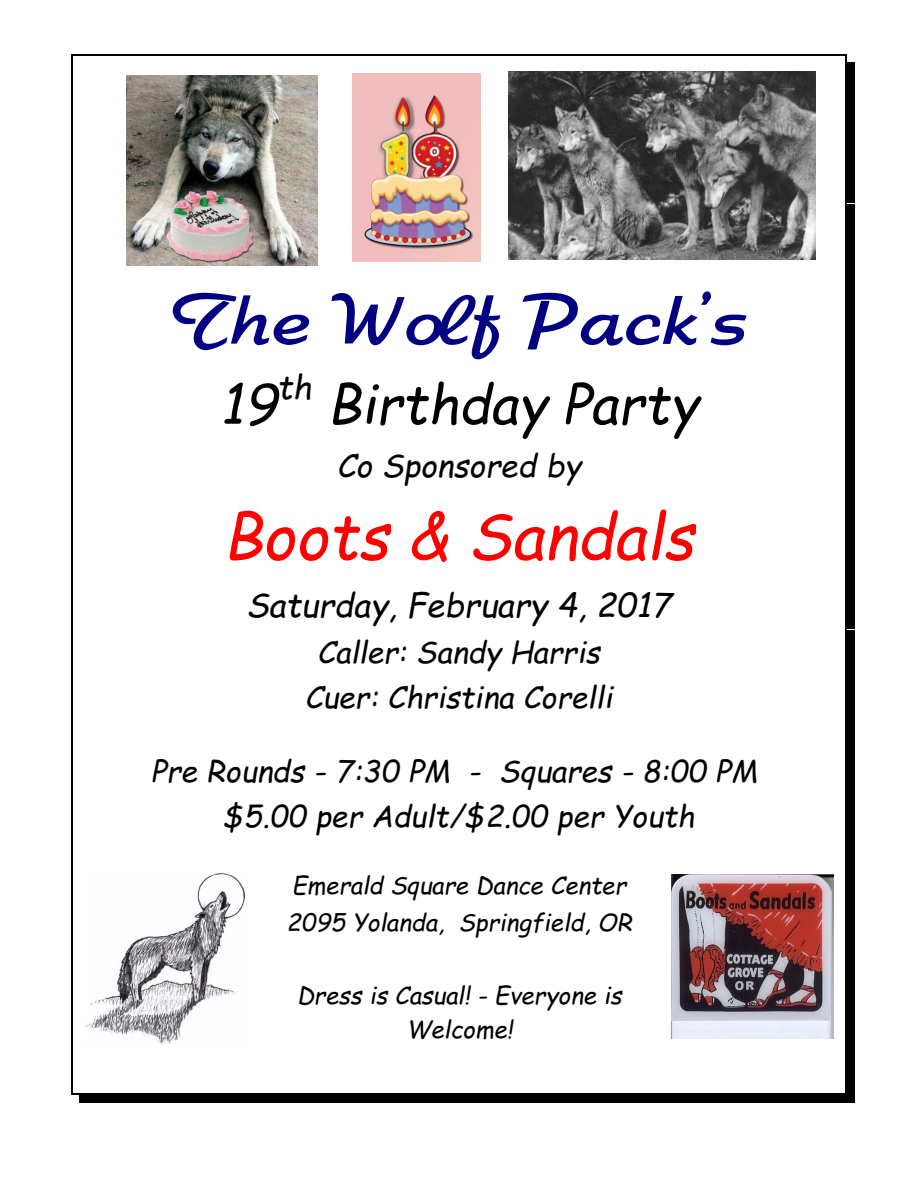
<style>
.page{position:relative;width:918px;height:1188px;background:#fff}
.page>*{position:absolute;margin:0;border:0;box-sizing:border-box;transform-origin:0 0}
.t1{font:italic 72px "Chroma SSK";color:#000080}
.t2{font:italic 63px "Comic Sans MS";color:#f00}
.t3{font:italic 54px "Comic Sans MS";color:#000}
.t4{font:italic 33px "Comic Sans MS";color:#000}
.t5{font:italic 31.5px "Comic Sans MS";color:#000}
.t6{font:italic 30px/45.3px "Comic Sans MS";color:#000;text-align:center}
.t7{font:italic 24px/36.8px "Comic Sans MS";color:#000}
</style>
<div class="page">
<hr style="left:71px;top:54px;width:1px;height:30px;background:#000">
<hr style="left:845px;top:54px;width:2px;height:30px;background:#000">
<hr style="left:71px;top:54px;width:776px;height:1px;background:#000">
<div style="left:847px;top:62px;width:8px;height:20px;background:#000"></div>
<hr style="left:845px;top:81px;width:2px;height:27px;background:#000">
<div style="left:847px;top:83px;width:8px;height:24px;background:#000"></div>
<hr style="left:845px;top:105px;width:2px;height:27px;background:#000">
<div style="left:847px;top:107px;width:8px;height:24px;background:#000"></div>
<hr style="left:845px;top:130px;width:2px;height:26px;background:#000">
<div style="left:847px;top:131px;width:8px;height:24px;background:#000"></div>
<hr style="left:845px;top:154px;width:2px;height:27px;background:#000">
<div style="left:847px;top:155px;width:8px;height:24px;background:#000"></div>
<hr style="left:845px;top:178px;width:2px;height:27px;background:#000">
<div style="left:847px;top:179px;width:8px;height:24px;background:#000"></div>
<hr style="left:845px;top:202px;width:2px;height:27px;background:#000">
<div style="left:847px;top:204px;width:8px;height:24px;background:#000"></div>
<hr style="left:845px;top:226px;width:2px;height:27px;background:#000">
<div style="left:847px;top:228px;width:8px;height:24px;background:#000"></div>
<svg style="left:71px;top:84px;width:1px;height:191px"></svg>
<hr style="left:845px;top:251px;width:2px;height:26px;background:#000">
<div style="left:847px;top:252px;width:8px;height:24px;background:#000"></div>
<hr style="left:71px;top:275px;width:1px;height:90px;background:#000">
<hr style="left:845px;top:275px;width:2px;height:90px;background:#000">
<div style="left:847px;top:276px;width:8px;height:88px;background:#000"></div>
<hr style="left:71px;top:363px;width:1px;height:81px;background:#000">
<hr style="left:845px;top:363px;width:2px;height:81px;background:#000">
<div style="left:847px;top:364px;width:8px;height:78px;background:#000"></div>
<hr style="left:71px;top:441px;width:1px;height:50px;background:#000">
<hr style="left:845px;top:441px;width:2px;height:50px;background:#000">
<div style="left:847px;top:442px;width:8px;height:47px;background:#000"></div>
<hr style="left:71px;top:488px;width:1px;height:94px;background:#000">
<hr style="left:845px;top:488px;width:2px;height:94px;background:#000">
<div style="left:847px;top:490px;width:8px;height:90px;background:#000"></div>
<hr style="left:71px;top:579px;width:1px;height:52px;background:#000">
<hr style="left:845px;top:579px;width:2px;height:52px;background:#000">
<div style="left:847px;top:580px;width:8px;height:49px;background:#000"></div>
<hr style="left:71px;top:628px;width:1px;height:48px;background:#000">
<hr style="left:845px;top:628px;width:2px;height:48px;background:#000">
<div style="left:847px;top:630px;width:8px;height:45px;background:#000"></div>
<hr style="left:71px;top:674px;width:1px;height:47px;background:#000">
<hr style="left:845px;top:674px;width:2px;height:47px;background:#000">
<div style="left:847px;top:675px;width:8px;height:45px;background:#000"></div>
<hr style="left:71px;top:719px;width:1px;height:31px;background:#000">
<hr style="left:845px;top:719px;width:2px;height:31px;background:#000">
<div style="left:847px;top:720px;width:8px;height:28px;background:#000"></div>
<hr style="left:71px;top:747px;width:1px;height:48px;background:#000">
<hr style="left:845px;top:747px;width:2px;height:48px;background:#000">
<div style="left:847px;top:749px;width:8px;height:45px;background:#000"></div>
<hr style="left:71px;top:792px;width:1px;height:48px;background:#000">
<hr style="left:845px;top:792px;width:2px;height:48px;background:#000">
<div style="left:847px;top:794px;width:8px;height:45px;background:#000"></div>
<hr style="left:71px;top:838px;width:1px;height:31px;background:#000">
<hr style="left:845px;top:838px;width:2px;height:31px;background:#000">
<div style="left:847px;top:839px;width:8px;height:28px;background:#000"></div>
<hr style="left:71px;top:866px;width:1px;height:39px;background:#000">
<hr style="left:845px;top:866px;width:2px;height:39px;background:#000">
<div style="left:847px;top:867px;width:8px;height:37px;background:#000"></div>
<hr style="left:71px;top:903px;width:1px;height:39px;background:#000">
<hr style="left:845px;top:903px;width:2px;height:39px;background:#000">
<div style="left:847px;top:904px;width:8px;height:36px;background:#000"></div>
<hr style="left:71px;top:939px;width:1px;height:39px;background:#000">
<hr style="left:845px;top:939px;width:2px;height:39px;background:#000">
<div style="left:847px;top:941px;width:8px;height:36px;background:#000"></div>
<hr style="left:71px;top:976px;width:1px;height:73px;background:#000">
<hr style="left:845px;top:976px;width:2px;height:73px;background:#000">
<div style="left:847px;top:977px;width:8px;height:70px;background:#000"></div>
<hr style="left:845px;top:1046px;width:2px;height:27px;background:#000">
<div style="left:847px;top:1048px;width:8px;height:24px;background:#000"></div>
<svg style="left:71px;top:1049px;width:1px;height:44px"></svg>
<hr style="left:845px;top:1070px;width:2px;height:24px;background:#000">
<hr style="left:71px;top:1093px;width:776px;height:1px;background:#000">
<div style="left:847px;top:1072px;width:8px;height:30px;background:#000"></div>
<div style="left:79px;top:1095px;width:775px;height:7px;background:#000"></div>
<img style="left:127px;top:75px;width:191px;height:191px">
<img style="left:352px;top:74px;width:128px;height:187px">
<img style="left:508px;top:71px;width:308px;height:189px">
<img style="left:86px;top:873px;width:160px;height:171px">
<img style="left:672px;top:874px;width:162px;height:164px">
<h1 class="t1" style="left:172px;top:278px;width:575px">The Wolf Pack’s</h1>
<h3 class="t3" style="left:220px;top:381px;width:59px">19</h3>
<p class="t4" style="left:277px;top:372px;width:36px">th</p>
<h3 class="t3" style="left:328px;top:381px;width:372px">Birthday Party</h3>
<p class="t5" style="left:337px;top:452px;width:245px">Co Sponsored by</p>
<h2 class="t2" style="left:223px;top:509px;width:473px">Boots &amp; Sandals</h2>
<p class="t4" style="left:246px;top:590px;width:427px">Saturday, February 4, 2017</p>
<p class="t6" style="left:305px;top:632px;width:309px">Caller: Sandy Harris<br>Cuer: Christina Corelli</p>
<p class="t6" style="left:151px;top:751px;width:608px">Pre Rounds - 7:30 PM - Squares - 8:00 PM $5.00 per Adult/$2.00 per Youth</p>
<p class="t7" style="left:287px;top:869px;width:347px">Emerald Square Dance Center<br>2095 Yolanda, Springfield, OR</p>
<p class="t7" style="left:297px;top:981px;width:327px;line-height:33.6px;text-align:center">Dress is Casual! - Everyone is<br>Welcome!</p>
</div>
